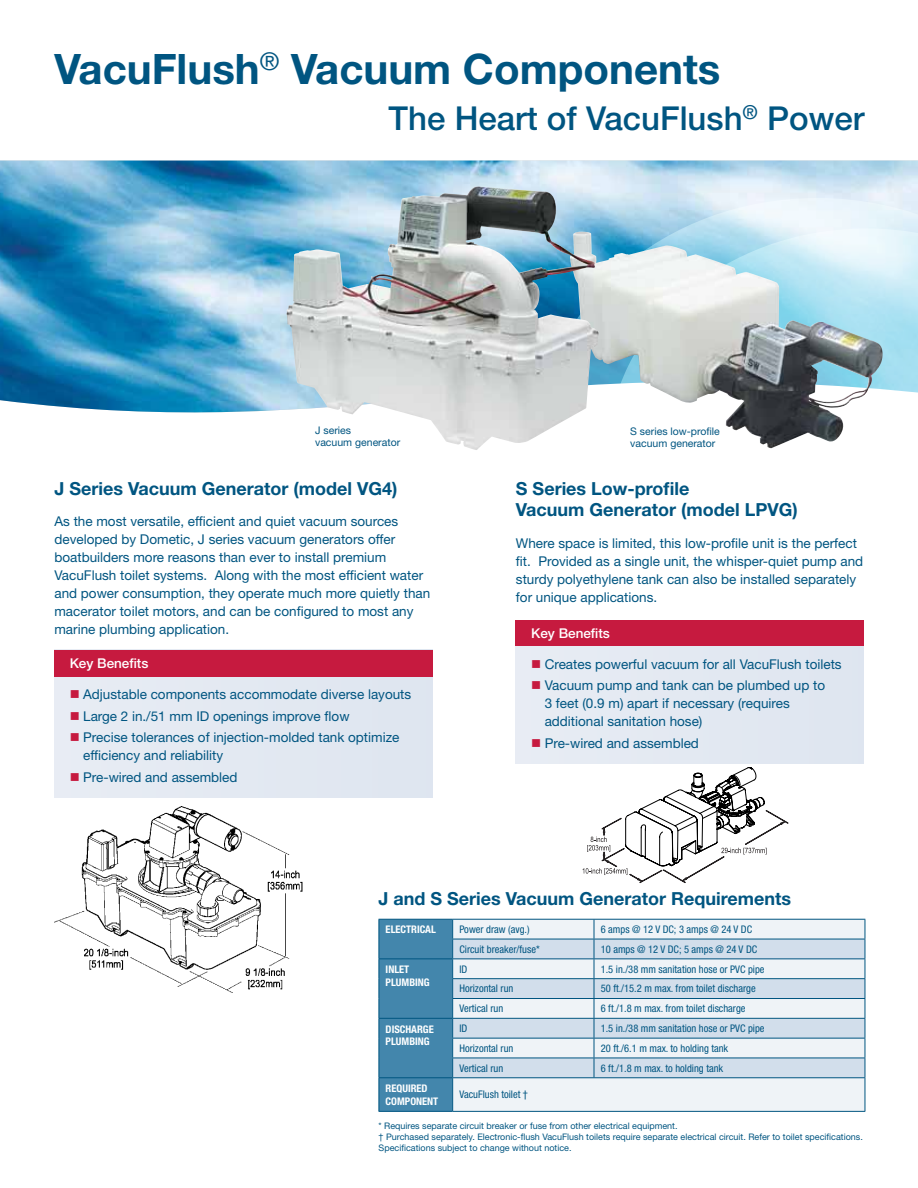
<style>
.page{position:relative;width:918px;height:1188px;background:#fff}
.page>*{position:absolute;margin:0;border:0;box-sizing:border-box;transform-origin:0 0}
.t1{font:700 42px "Helvetica Neue LT Std";color:#005581}
.t2{font:500 33px "Helvetica Neue LT Std";color:#005581}
.t3{font:700 18px/21.6px "Helvetica Neue LT Std";color:#005581}
.t4{font:13.5px/18px "Helvetica Neue LT Std";color:#005581}
.t5{font:500 13.5px "Helvetica Neue LT Std";color:#fff}
.t6{font:condensed 10.5px "Helvetica Neue LT Std";color:#005581}
.t7{font:700 condensed 10.5px/12.6px "Helvetica Neue LT Std";color:#fff}
.t8{font:10.5px/12.6px "Helvetica Neue LT Std";color:#005581}
.t9{font:9px/10.8px "Helvetica Neue LT Std";color:#005581}
</style>
<div class="page">
<img style="left:0;top:161px;width:918px;height:252px">
<svg style="left:599px;top:198px;width:319px;height:182px;background:#cce8f4"></svg>
<svg style="left:883px;top:380px;width:35px;height:33px"></svg>
<img style="left:54px;top:807px;width:249px;height:185px">
<svg style="left:583px;top:767px;width:206px;height:116px"></svg>
<div style="left:54px;top:650px;width:378px;height:148px;background:#e3e9f2"></div>
<div style="left:516px;top:623px;width:348px;height:140px;background:#e3e9f2"></div>
<div style="left:54px;top:650px;width:378px;height:27px;background:#c61a3f"></div>
<div style="left:516px;top:620px;width:348px;height:26px;background:#c61a3f"></div>
<div style="left:453px;top:920px;width:412px;height:191px;background:#eff3f7"></div>
<svg style="left:453px;top:940px;width:412px;height:137px;fill:#d2deeb"></svg>
<hr style="left:453px;top:919px;width:141px;height:1px;background:#005581">
<hr style="left:594px;top:919px;width:271px;height:1px;background:#005581">
<hr style="left:452px;top:939px;width:142px;height:1px;background:#005581">
<hr style="left:594px;top:939px;width:271px;height:1px;background:#005581">
<hr style="left:453px;top:958px;width:141px;height:1px;background:#005581">
<hr style="left:594px;top:958px;width:271px;height:1px;background:#005581">
<hr style="left:452px;top:978px;width:142px;height:1px;background:#005581">
<hr style="left:594px;top:978px;width:271px;height:1px;background:#005581">
<hr style="left:452px;top:998px;width:142px;height:1px;background:#005581">
<hr style="left:594px;top:998px;width:271px;height:1px;background:#005581">
<hr style="left:453px;top:1018px;width:141px;height:1px;background:#005581">
<hr style="left:594px;top:1018px;width:271px;height:1px;background:#005581">
<hr style="left:452px;top:1038px;width:142px;height:1px;background:#005581">
<hr style="left:594px;top:1038px;width:271px;height:1px;background:#005581">
<hr style="left:452px;top:1058px;width:142px;height:1px;background:#005581">
<hr style="left:594px;top:1058px;width:271px;height:1px;background:#005581">
<svg style="left:594px;top:920px;width:1px;height:157px"></svg>
<svg style="left:865px;top:920px;width:1px;height:157px"></svg>
<hr style="left:453px;top:1077px;width:141px;height:1px;background:#005581">
<hr style="left:594px;top:1077px;width:271px;height:1px;background:#005581">
<hr style="left:865px;top:1078px;width:1px;height:33px;background:#005581">
<hr style="left:379px;top:1111px;width:74px;height:1px;background:#005581">
<hr style="left:453px;top:1111px;width:141px;height:1px;background:#005581">
<hr style="left:594px;top:1111px;width:271px;height:1px;background:#005581">
<div style="left:379px;top:919px;width:74px;height:192px;background:#4386ac"></div>
<img style="left:599px;top:234px;width:284px;height:215px">
<img style="left:286px;top:186px;width:313px;height:264px">
<h1 class="t1" style="left:54px;top:43px;width:667px">VacuFlush<sup>®</sup> Vacuum Components</h1>
<h2 class="t2" style="left:389px;top:99px;width:477px">The Heart of VacuFlush<sup>®</sup> Power</h2>
<p class="t8" style="left:315px;top:424px;width:87px">J series<br>vacuum generator</p>
<p class="t8" style="left:630px;top:425px;width:91px">S series low-profile vacuum generator</p>
<h3 class="t3" style="left:54px;top:477px;width:344px">J Series Vacuum Generator (model VG4)</h3>
<p class="t4" style="left:54px;top:512px;width:377px">As the most versatile, efficient and quiet vacuum sources developed by Dometic, J series vacuum generators offer boatbuilders more reasons than ever to install premium VacuFlush toilet systems. Along with the most efficient water and power consumption, they operate much more quietly than macerator toilet motors, and can be configured to most any marine plumbing application.</p>
<p class="t5" style="left:70px;top:655px;width:80px">Key Benefits</p>
<p class="t4" style="left:83px;top:684px;width:330px;line-height:21.5px">Adjustable components accommodate diverse layouts<br>Large 2 in./51 mm ID openings improve flow<br>Precise tolerances of injection-molded tank optimize</p>
<p class="t4" style="left:83px;top:744px;width:156px;line-height:21.5px">efficiency and reliability<br>Pre-wired and assembled</p>
<h3 class="t3" style="left:516px;top:477px;width:283px">S Series Low-profile<br>Vacuum Generator (model LPVG)</h3>
<p class="t4" style="left:516px;top:534px;width:349px">Where space is limited, this low-profile unit is the perfect fit. Provided as a single unit, the whisper-quiet pump and sturdy polyethylene tank can also be installed separately for unique applications.</p>
<p class="t5" style="left:531px;top:625px;width:80px">Key Benefits</p>
<p class="t4" style="left:545px;top:653px;width:299px;line-height:21.5px">Creates powerful vacuum for all VacuFlush toilets<br>Vacuum pump and tank can be plumbed up to</p>
<p class="t4" style="left:545px;top:694px;width:247px">3 feet (0.9 m) apart if necessary (requires additional sanitation hose)</p>
<p class="t4" style="left:545px;top:734px;width:156px">Pre-wired and assembled</p>
<h3 class="t3" style="left:379px;top:888px;width:414px">J and S Series Vacuum Generator Requirements</h3>
<p class="t7" style="left:386px;top:923px;width:52px">ELECTRICAL</p>
<p class="t6" style="left:459px;top:923px;width:72px">Power draw (avg.)</p>
<p class="t6" style="left:601px;top:923px;width:153px">6 amps @ 12 V DC; 3 amps @ 24 V DC</p>
<p class="t6" style="left:459px;top:943px;width:82px">Circuit breaker/fuse*</p>
<p class="t6" style="left:601px;top:943px;width:158px">10 amps @ 12 V DC; 5 amps @ 24 V DC</p>
<p class="t7" style="left:386px;top:963px;width:46px">INLET<br>PLUMBING</p>
<p class="t6" style="left:459px;top:963px;width:9px">ID</p>
<p class="t6" style="left:601px;top:963px;width:165px">1.5 in./38 mm sanitation hose or PVC pipe</p>
<p class="t6" style="left:459px;top:983px;width:56px">Horizontal run</p>
<p class="t6" style="left:601px;top:983px;width:156px">50 ft./15.2 m max. from toilet discharge</p>
<p class="t6" style="left:459px;top:1002px;width:45px">Vertical run</p>
<p class="t6" style="left:601px;top:1002px;width:146px">6 ft./1.8 m max. from toilet discharge</p>
<p class="t7" style="left:386px;top:1022px;width:50px">DISCHARGE<br>PLUMBING</p>
<p class="t6" style="left:459px;top:1022px;width:9px">ID</p>
<p class="t6" style="left:601px;top:1022px;width:165px">1.5 in./38 mm sanitation hose or PVC pipe</p>
<p class="t6" style="left:459px;top:1042px;width:56px">Horizontal run</p>
<p class="t6" style="left:601px;top:1042px;width:129px">20 ft./6.1 m max. to holding tank</p>
<p class="t6" style="left:459px;top:1062px;width:45px">Vertical run</p>
<p class="t6" style="left:601px;top:1062px;width:124px">6 ft./1.8 m max. to holding tank</p>
<p class="t7" style="left:386px;top:1082px;width:54px">REQUIRED<br>COMPONENT</p>
<p class="t6" style="left:459px;top:1089px;width:70px">VacuFlush toilet †</p>
<p class="t9" style="left:379px;top:1121px;width:486px">* Requires separate circuit breaker or fuse from other electrical equipment.<br>† Purchased separately. Electronic-flush VacuFlush toilets require separate electrical circuit. Refer to toilet specifications.<br>Specifications subject to change without notice.</p>
</div>
